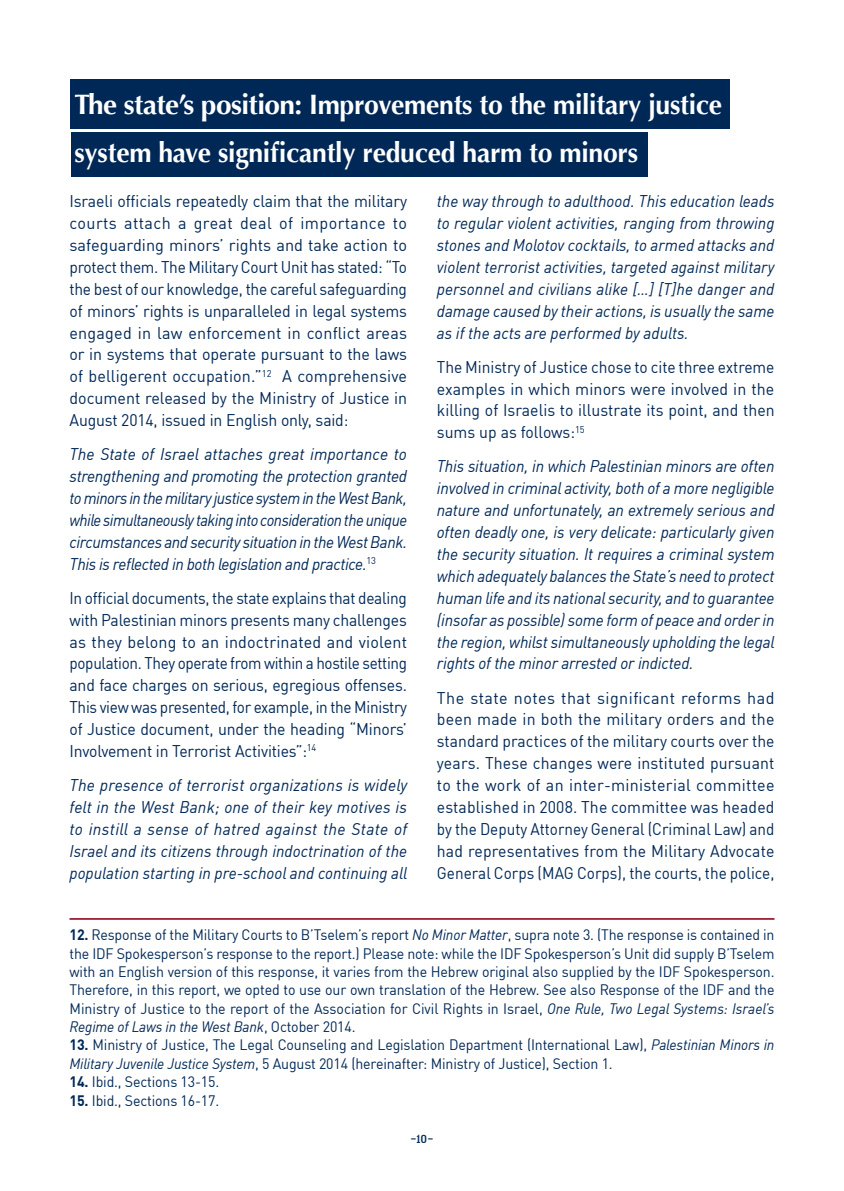
<style>
.page{position:relative;width:844px;height:1191px;background:#fff}
.page>*{position:absolute;margin:0;border:0;box-sizing:border-box;transform-origin:0 0}
.t1{font:700 28px/47.2px "Optima";letter-spacing:-.01em;color:#fff}
.t2{font:italic 16.62px/21.9px "DIN Offc Pro";letter-spacing:-.01em;color:#002856;text-align:justify;scale:.95 1}
.t3{font:italic 16.62px/21.9px "DIN Offc Pro";letter-spacing:-.01em;color:#002856;text-align:justify}
.t4{font:16.62px/21.9px "DIN Offc Pro";letter-spacing:-.005em;color:#002856;text-align:justify;scale:.95 1}
.t5{font:16.62px/21.9px "DIN Offc Pro";letter-spacing:-.005em;color:#002856;text-align:justify}
.t6{font:16.62px/21.9px "DIN Offc Pro";letter-spacing:-.005em;color:#002856;text-align:justify;scale:.93 1}
.t7{font:16.62px/21.9px "DIN Offc Pro";letter-spacing:-.005em;color:#002856;text-align:justify;scale:.94 1}
.t8{font:15.75px "Almoni DLAAA";color:#002856}
.t9{font:14.88px/18.4px "DIN Offc Pro";letter-spacing:-.01em;color:#002856;text-align:justify;scale:.95 1}
.s1{font-weight:700}
.s2{font-style:italic}
</style>
<div class="page">
<div style="left:71px;top:132px;width:576px;height:45px;background:#002856"></div>
<div style="left:71px;top:79px;width:658px;height:50px;background:#002856"></div>
<hr style="left:69px;top:918px;width:705px;height:1px;background:#9b192f">
<h1 class="t1" style="left:74px;top:81px;width:649px">The state’s position: Improvements to the military justice system have significantly reduced harm to minors</h1>
<p class="t4" style="left:69px;top:189px;width:357px">Israeli officials repeatedly claim that the military courts attach a great deal of importance to safeguarding minors’ rights and take action to protect them. The Military Court Unit has stated: “To the best of our knowledge, the careful safeguarding of minors’ rights is unparalleled in legal systems engaged in law enforcement in conflict areas or in systems that operate pursuant to the laws of belligerent occupation.”<sup>12</sup> A comprehensive document released by the Ministry of Justice in August 2014, issued in English only, said:</p>
<p class="t3" style="left:69px;top:441px;width:339px">The State of Israel attaches great importance to strengthening and promoting the protection granted to minors in the military justice system in the West Bank, while simultaneously taking into consideration the unique circumstances and security situation in the West Bank.<br>This is reflected in both legislation and practice.<sup>13</sup></p>
<p class="t6" style="left:69px;top:585px;width:364px">In official documents, the state explains that dealing with Palestinian minors presents many challenges as they belong to an indoctrinated and violent population. They operate from within a hostile setting and face charges on serious, egregious offenses.<br>This view was presented, for example, in the Ministry of Justice document, under the heading “Minors’ Involvement in Terrorist Activities”:<sup>14</sup></p>
<p class="t3" style="left:69px;top:772px;width:339px">The presence of terrorist organizations is widely felt in the West Bank; one of their key motives is to instill a sense of hatred against the State of Israel and its citizens through indoctrination of the population starting in pre-school and continuing all</p>
<p class="t2" style="left:437px;top:189px;width:357px">the way through to adulthood. This education leads to regular violent activities, ranging from throwing stones and Molotov cocktails, to armed attacks and violent terrorist activities, targeted against military personnel and civilians alike […] [T]he danger and damage caused by their actions, is usually the same as if the acts are performed by adults.</p>
<p class="t7" style="left:437px;top:354px;width:361px">The Ministry of Justice chose to cite three extreme examples in which minors were involved in the killing of Israelis to illustrate its point, and then sums up as follows:<sup>15</sup></p>
<p class="t2" style="left:437px;top:454px;width:357px">This situation, in which Palestinian minors are often involved in criminal activity, both of a more negligible nature and unfortunately, an extremely serious and often deadly one, is very delicate: particularly given the security situation. It requires a criminal system which adequately balances the State’s need to protect human life and its national security, and to guarantee (insofar as possible) some form of peace and order in the region, whilst simultaneously upholding the legal rights of the minor arrested or indicted.</p>
<p class="t5" style="left:437px;top:685px;width:339px">The state notes that significant reforms had been made in both the military orders and the standard practices of the military courts over the years. These changes were instituted pursuant to the work of an inter-ministerial committee established in 2008. The committee was headed by the Deputy Attorney General (Criminal Law) and had representatives from the Military Advocate General Corps (MAG Corps), the courts, the police,</p>
<p class="t9" style="left:69px;top:924px;width:743px"><span class="s1">12.</span> Response of the Military Courts to B’Tselem’s report <span class="s2">No Minor Matter</span>, supra note 3. (The response is contained in the IDF Spokesperson’s response to the report.) Please note: while the IDF Spokesperson’s Unit did supply B’Tselem with an English version of this response, it varies from the Hebrew original also supplied by the IDF Spokesperson.<br>Therefore, in this report, we opted to use our own translation of the Hebrew. See also Response of the IDF and the Ministry of Justice to the report of the Association for Civil Rights in Israel, <span class="s2">One Rule, Two Legal Systems: Israel’s Regime of Laws in the West Bank</span>, October 2014.</p>
<p class="t9" style="left:69px;top:1034px;width:743px"><span class="s1">13.</span> Ministry of Justice, The Legal Counseling and Legislation Department (International Law), <span class="s2">Palestinian Minors in<br>Military Juvenile Justice System</span>, 5 August 2014 (hereinafter: Ministry of Justice), Section 1.</p>
<p class="t9" style="left:69px;top:1071px;width:159px"><span class="s1">14.</span> Ibid., Sections 13-15.</p>
<p class="t9" style="left:69px;top:1089px;width:159px"><span class="s1">15.</span> Ibid., Sections 16-17.</p>
<p class="t8" style="left:410px;top:1129px;width:25px">-10-</p>
</div>
